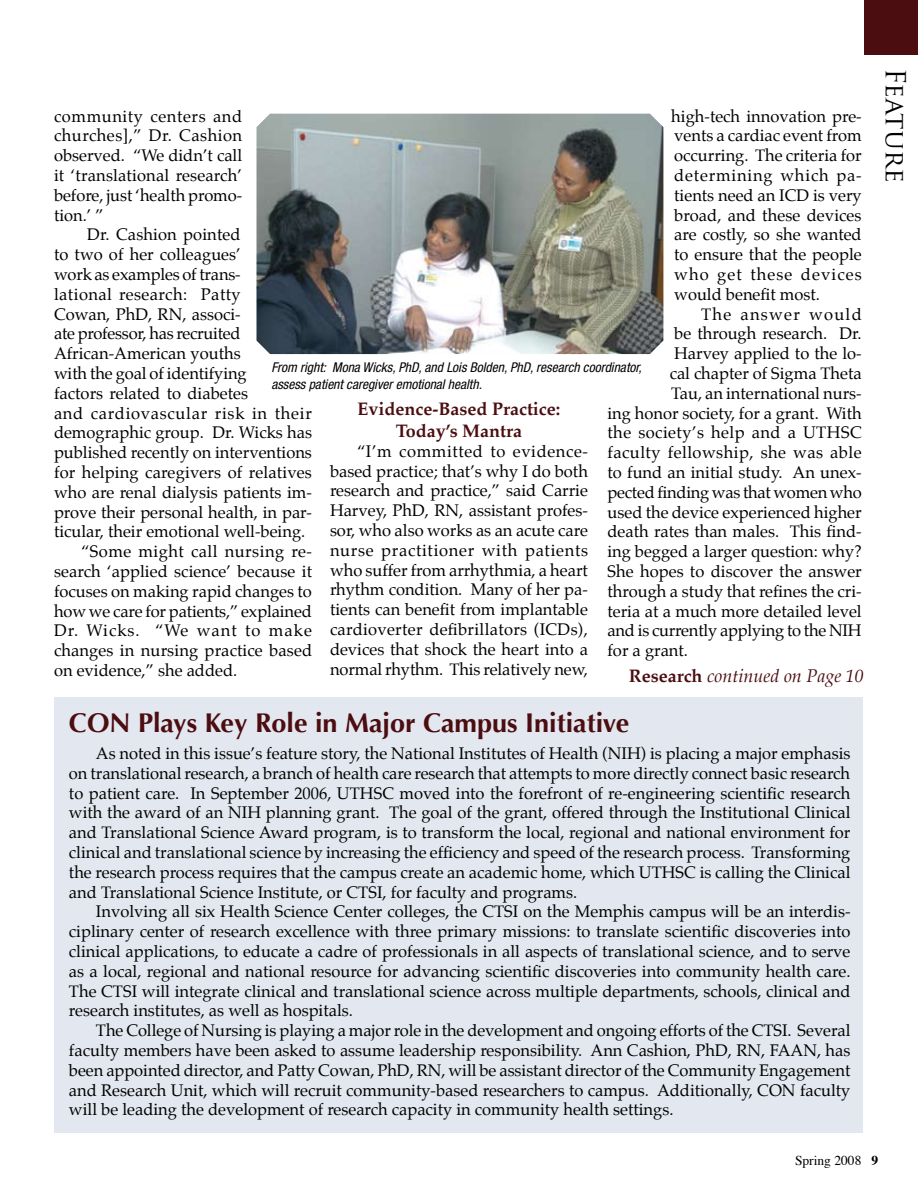
<style>
.page{position:relative;width:918px;height:1188px;background:#fff}
.page>*{position:absolute;margin:0;border:0;box-sizing:border-box;transform-origin:0 0}
.t1{font:700 27px "Optima";color:#4b0d10}
.t2{font:27px "Trajan Pro";color:#000}
.t3{font:700 18px/21.6px "Palatino";color:#4b0d10;text-align:center}
.t4{font:italic 18px "Palatino";color:#4b0d10}
.t5{font:16.5px/19.8px "Palatino";color:#000;text-align:justify}
.t6{font:16.5px "Palatino";letter-spacing:.03em;color:#000}
.t7{font:16.5px "Palatino";letter-spacing:.025em;color:#000}
.t8{font:16.5px "Palatino";letter-spacing:.045em;color:#000}
.t9{font:16.5px "Palatino";letter-spacing:.065em;color:#000}
.t10{font:16.5px "Palatino";letter-spacing:.075em;color:#000}
.t11{font:italic condensed 13.5px/16.2px "Helvetica Neue";color:#000}
.t12{font:13.5px "Times";color:#000}
.s1{font-weight:700;font-style:normal}
</style>
<div class="page">
<div style="left:55px;top:697px;width:808px;height:436px;background:#e3e7ef"></div>
<div style="left:864px;top:0;width:54px;height:54px;background:#4b0d10"></div>
<img style="left:256px;top:114px;width:407px;height:240px">
<p class="t5" style="left:671px;top:106px;width:192px">high-tech innovation pre&shy;vents a cardiac event from occurring. The criteria for determining which pa&shy;tients need an ICD is very broad, and these devices are costly, so she wanted to ensure that the people who get these devices would benefit most.</p>
<p class="t10" style="left:701px;top:300px;width:162px">The answer would</p>
<p class="t5" style="left:674px;top:324px;width:189px">be through research. Dr.</p>
<p class="t5" style="left:674px;top:344px;width:189px">Harvey applied to the lo-</p>
<p class="t5" style="left:670px;top:363px;width:193px">cal chapter of Sigma Theta</p>
<p class="t5" style="left:671px;top:383px;width:192px">Tau, an international nurs-</p>
<p class="t5" style="left:608px;top:403px;width:256px">ing honor society, for a grant. With</p>
<p class="t7" style="left:608px;top:419px;width:256px">the society’s help and a UTHSC</p>
<p class="t6" style="left:608px;top:439px;width:256px">faculty fellowship, she was able</p>
<p class="t5" style="left:608px;top:462px;width:256px">to fund an initial study. An unex-</p>
<p class="t5" style="left:608px;top:482px;width:256px">pected finding was that women who</p>
<p class="t5" style="left:608px;top:502px;width:256px">used the device experienced higher</p>
<p class="t5" style="left:608px;top:522px;width:256px">death rates than males. This find-</p>
<p class="t5" style="left:608px;top:542px;width:256px">ing begged a larger question: why?</p>
<p class="t5" style="left:608px;top:561px;width:256px">She hopes to discover the answer</p>
<p class="t5" style="left:608px;top:581px;width:256px">through a study that refines the cri-</p>
<p class="t5" style="left:608px;top:601px;width:256px">teria at a much more detailed level</p>
<p class="t5" style="left:608px;top:621px;width:256px">and is currently applying to the NIH</p>
<p class="t5" style="left:608px;top:641px;width:82px">for a grant.</p>
<p class="t5" style="left:54px;top:106px;width:190px">community centers and churches],” Dr. Cashion observed. “We didn’t call it ‘translational research’ before, just ‘health promo&shy;tion.’ ”</p>
<p class="t5" style="left:87px;top:225px;width:155px">Dr. Cashion pointed</p>
<p class="t5" style="left:54px;top:245px;width:188px">to two of her colleagues’</p>
<p class="t5" style="left:54px;top:264px;width:188px">work as examples of trans-</p>
<p class="t7" style="left:54px;top:280px;width:188px">lational research: Patty</p>
<p class="t5" style="left:54px;top:304px;width:188px">Cowan, PhD, RN, associ-</p>
<p class="t5" style="left:54px;top:324px;width:188px">ate professor, has recruited</p>
<p class="t5" style="left:54px;top:344px;width:188px">African-American youths</p>
<p class="t5" style="left:54px;top:363px;width:194px">with the goal of identifying</p>
<p class="t5" style="left:54px;top:383px;width:196px">factors related to diabetes</p>
<p class="t8" style="left:54px;top:399px;width:259px">and cardiovascular risk in their</p>
<p class="t5" style="left:54px;top:423px;width:260px">demographic group. Dr. Wicks has</p>
<p class="t5" style="left:54px;top:443px;width:259px">published recently on interventions</p>
<p class="t5" style="left:54px;top:462px;width:259px">for helping caregivers of relatives</p>
<p class="t5" style="left:54px;top:482px;width:259px">who are renal dialysis patients im-</p>
<p class="t5" style="left:54px;top:502px;width:259px">prove their personal health, in par-</p>
<p class="t5" style="left:54px;top:522px;width:253px">ticular, their emotional well-being.</p>
<p class="t6" style="left:81px;top:538px;width:232px">“Some might call nursing re-</p>
<p class="t5" style="left:54px;top:561px;width:260px">search ‘applied science’ because it</p>
<p class="t5" style="left:54px;top:581px;width:259px">focuses on making rapid changes to</p>
<p class="t5" style="left:54px;top:601px;width:259px">how we care for patients,” explained</p>
<p class="t9" style="left:54px;top:617px;width:259px">Dr. Wicks. “We want to make</p>
<p class="t5" style="left:54px;top:641px;width:260px">changes in nursing practice based</p>
<p class="t5" style="left:54px;top:660px;width:185px">on evidence,” she added.</p>
<p class="t11" style="left:272px;top:359px;width:372px">From right: Mona Wicks, PhD, and Lois Bolden, PhD, research coordinator, assess patient caregiver emotional health.</p>
<p class="t3" style="left:358px;top:398px;width:204px">Evidence-Based Practice:<br>Today’s Mantra</p>
<p class="t5" style="left:330px;top:441px;width:260px;text-indent:27px">“I’m committed to evidence&shy;based practice; that’s why I do both research and practice,” said Carrie Harvey, PhD, RN, assistant profes&shy;sor, who also works as an acute care nurse practitioner with patients who suffer from arrhythmia, a heart rhythm condition. Many of her pa&shy;tients can benefit from implantable cardioverter defibrillators (ICDs), devices that shock the heart into a normal rhythm. This relatively new,</p>
<p class="t4" style="left:629px;top:662px;width:237px"><span class="s1">Research</span> continued on Page 10</p>
<h1 class="t1" style="left:69px;top:707px;width:562px">CON Plays Key Role in Major Campus Initiative</h1>
<p class="t5" style="left:69px;top:743px;width:783px;text-indent:27px">As noted in this issue’s feature story, the National Institutes of Health (NIH) is placing a major emphasis on translational research, a branch of health care research that attempts to more directly connect basic research to patient care. In September 2006, UTHSC moved into the forefront of re-engineering scientific research with the award of an NIH planning grant. The goal of the grant, offered through the Institutional Clinical and Translational Science Award program, is to transform the local, regional and national environment for clinical and translational science by increasing the efficiency and speed of the research process. Transforming the research process requires that the campus create an academic home, which UTHSC is calling the Clinical and Translational Science Institute, or CTSI, for faculty and programs.</p>
<p class="t5" style="left:69px;top:902px;width:783px;text-indent:27px">Involving all six Health Science Center colleges, the CTSI on the Memphis campus will be an interdis&shy;ciplinary center of research excellence with three primary missions: to translate scientific discoveries into clinical applications, to educate a cadre of professionals in all aspects of translational science, and to serve as a local, regional and national resource for advancing scientific discoveries into community health care.<br>The CTSI will integrate clinical and translational science across multiple departments, schools, clinical and research institutes, as well as hospitals.</p>
<p class="t5" style="left:69px;top:1021px;width:783px;text-indent:27px">The College of Nursing is playing a major role in the development and ongoing efforts of the CTSI. Several faculty members have been asked to assume leadership responsibility. Ann Cashion, PhD, RN, FAAN, has been appointed director, and Patty Cowan, PhD, RN, will be assistant director of the Community Engagement and Research Unit, which will recruit community-based researchers to campus. Additionally, CON faculty will be leading the development of research capacity in community health settings.</p>
<p class="t12" style="left:795px;top:1148px;width:68px">Spring 2008</p>
<h1 class="t2" style="left:913px;top:68px;width:117px;rotate:90deg">Feature</h1>
</div>
